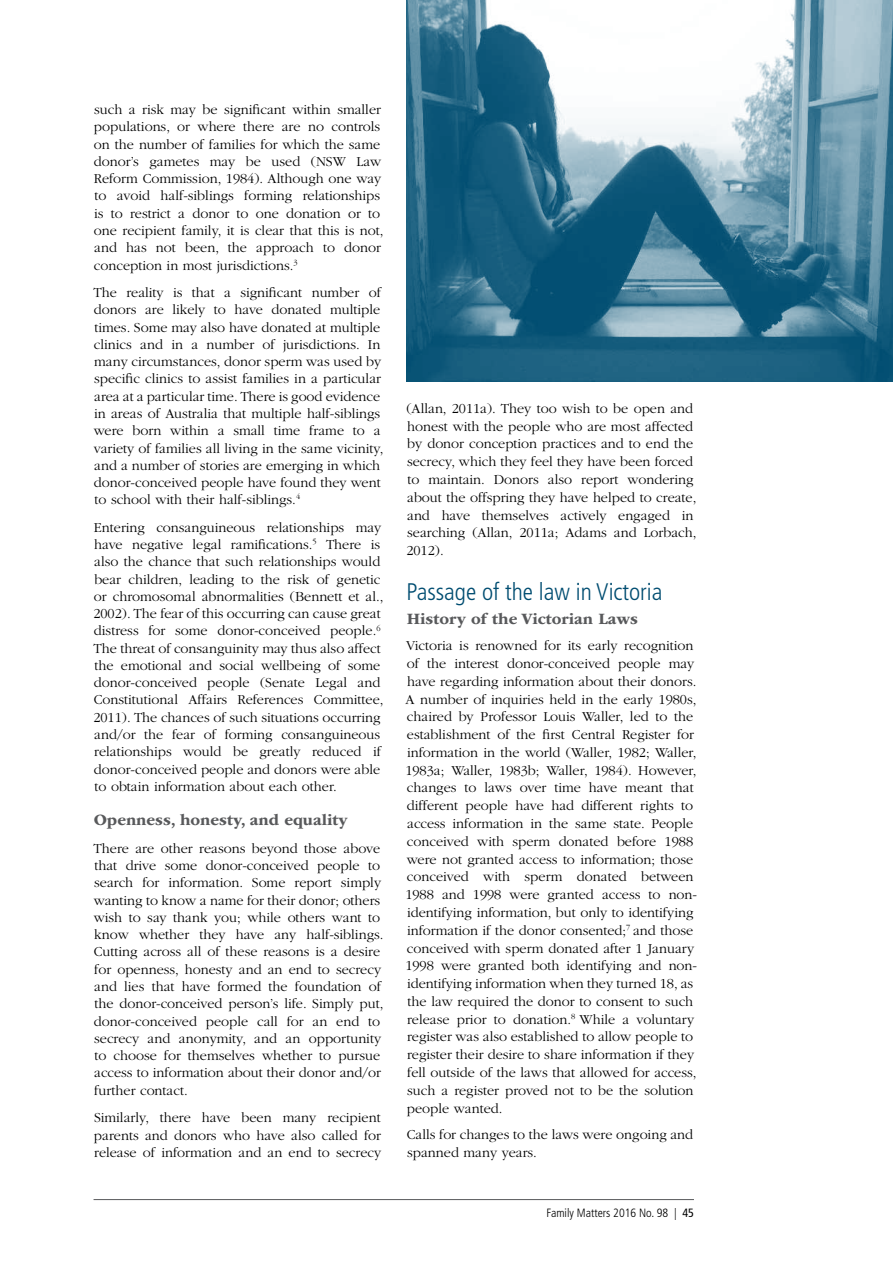
<style>
.page{position:relative;width:893px;height:1263px;background:#fff}
.page>*{position:absolute;margin:0;border:0;box-sizing:border-box;transform-origin:0 0}
.t1{font:300 condensed 24px "Frutiger LT Std";color:#004d71}
.t2{font:700 16.5px "ITC Garamond Std";color:#58595b}
.t3{font:300 14.25px/17.2px "ITC Garamond Std";color:#000}
.t4{font:300 condensed 12px "Frutiger LT Std";color:#000}
.s1{font-weight:400}
</style>
<div class="page">
<hr style="left:94px;top:1199px;width:600px;height:1px;background:#58595b">
<img style="left:406px;top:0;width:487px;height:381px">
<p class="t3" style="left:94px;top:101px;width:291px">such a risk may be significant within smaller populations, or where there are no controls on the number of families for which the same donor’s gametes may be used (NSW Law Reform Commission, 1984). Although one way to avoid half-siblings forming relationships is to restrict a donor to one donation or to one recipient family, it is clear that this is not, and has not been, the approach to donor conception in most jurisdictions.<sup>3</sup></p>
<p class="t3" style="left:94px;top:284px;width:291px">The reality is that a significant number of donors are likely to have donated multiple times. Some may also have donated at multiple clinics and in a number of jurisdictions. In many circumstances, donor sperm was used by specific clinics to assist families in a particular area at a particular time. There is good evidence in areas of Australia that multiple half-siblings were born within a small time frame to a variety of families all living in the same vicinity, and a number of stories are emerging in which donor-conceived people have found they went to school with their half-siblings.<sup>4</sup></p>
<p class="t3" style="left:93px;top:519px;width:292px">Entering consanguineous relationships may have negative legal ramifications.<sup>5</sup> There is also the chance that such relationships would bear children, leading to the risk of genetic or chromosomal abnormalities (Bennett et al., 2002). The fear of this occurring can cause great distress for some donor-conceived people.<sup>6<br></sup>The threat of consanguinity may thus also affect the emotional and social wellbeing of some donor-conceived people (Senate Legal and Constitutional Affairs References Committee, 2011). The chances of such situations occurring and/or the fear of forming consanguineous relationships would be greatly reduced if donor-conceived people and donors were able to obtain information about each other.</p>
<p class="t2" style="left:94px;top:811px;width:255px">Openness, honesty, and equality</p>
<p class="t3" style="left:94px;top:840px;width:291px">There are other reasons beyond those above that drive some donor-conceived people to search for information. Some report simply wanting to know a name for their donor; others wish to say thank you; while others want to know whether they have any half-siblings.<br>Cutting across all of these reasons is a desire for openness, honesty and an end to secrecy and lies that have formed the foundation of the donor-conceived person’s life. Simply put, donor-conceived people call for an end to secrecy and anonymity, and an opportunity to choose for themselves whether to pursue access to information about their donor and/or further contact.</p>
<p class="t3" style="left:94px;top:1109px;width:289px;text-align:justify">Similarly, there have been many recipient parents and donors who have also called for release of information and an end to secrecy</p>
<p class="t3" style="left:406px;top:400px;width:292px;line-height:17.9px">(Allan, 2011a). They too wish to be open and honest with the people who are most affected by donor conception practices and to end the secrecy, which they feel they have been forced to maintain. Donors also report wondering about the offspring they have helped to create, and have themselves actively engaged in searching (Allan, 2011a; Adams and Lorbach, 2012).</p>
<p class="t1" style="left:407px;top:578px;width:257px">Passage of the law in Victoria</p>
<p class="t2" style="left:407px;top:609px;width:233px">History of the Victorian Laws</p>
<p class="t3" style="left:405px;top:637px;width:293px;line-height:17.9px">Victoria is renowned for its early recognition of the interest donor-conceived people may have regarding information about their donors.<br>A number of inquiries held in the early 1980s, chaired by Professor Louis Waller, led to the establishment of the first Central Register for information in the world (Waller, 1982; Waller, 1983a; Waller, 1983b; Waller, 1984). However, changes to laws over time have meant that different people have had different rights to access information in the same state. People conceived with sperm donated before 1988 were not granted access to information; those conceived with sperm donated between 1988 and 1998 were granted access to non&shy;identifying information, but only to identifying information if the donor consented;<sup>7</sup> and those conceived with sperm donated after 1 January 1998 were granted both identifying and non&shy;identifying information when they turned 18, as the law required the donor to consent to such release prior to donation.<sup>8</sup> While a voluntary register was also established to allow people to register their desire to share information if they fell outside of the laws that allowed for access, such a register proved not to be the solution people wanted.</p>
<p class="t3" style="left:407px;top:1126px;width:288px;line-height:17.9px">Calls for changes to the laws were ongoing and spanned many years.</p>
<p class="t4" style="left:547px;top:1206px;width:149px">Family Matters 2016 No. 98 | <span class="s1">45</span></p>
</div>
